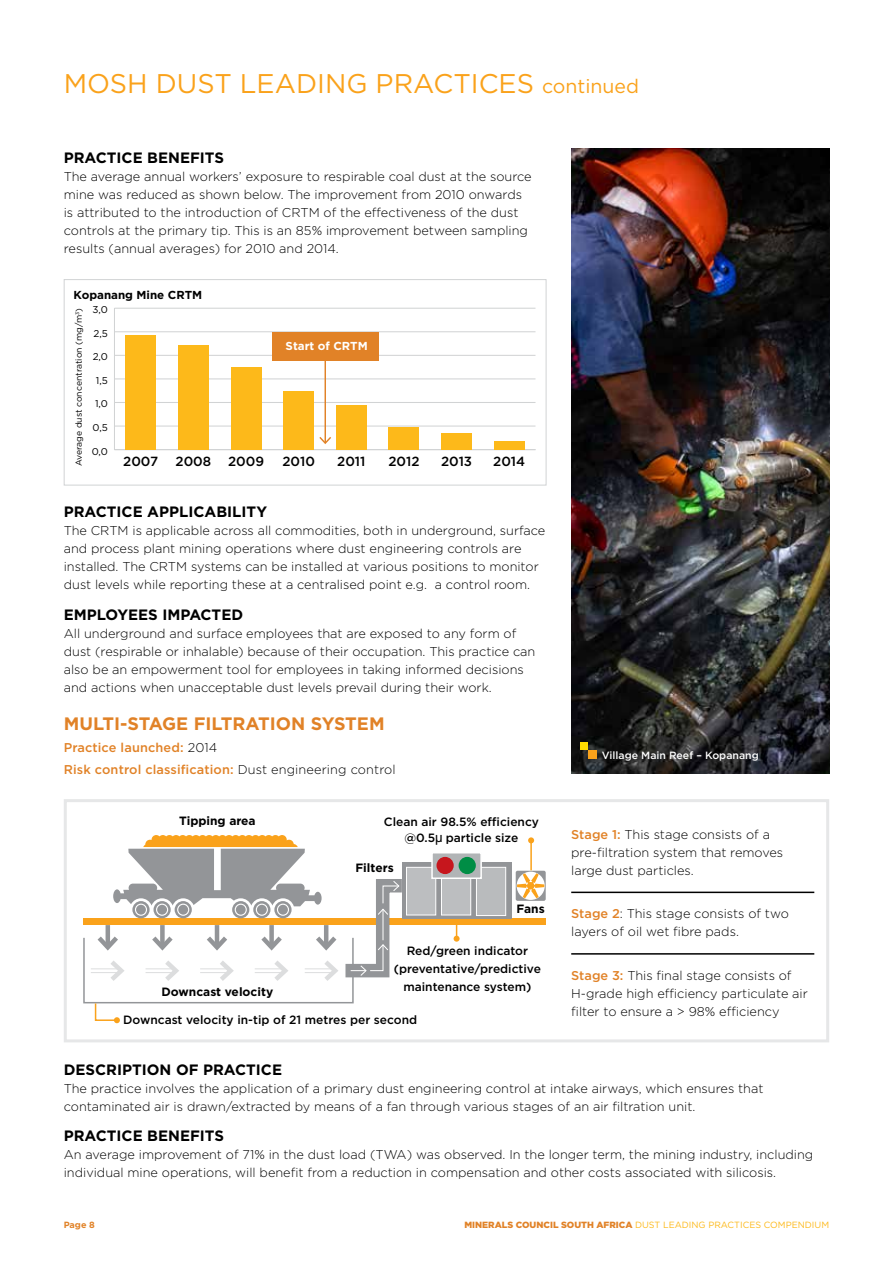
<style>
.page{position:relative;width:893px;height:1263px;background:#fff}
.page>*{position:absolute;margin:0;border:0;box-sizing:border-box;transform-origin:0 0}
.t1{font:27px "Gotham";color:#faa21b}
.t2{font:700 18px "Gotham";color:#e18227}
.t3{font:700 15px "Gotham";color:#000}
.t4{font:500 13.2px "Gotham";color:#000}
.t5{font:300 12.75px/18px "Gotham";color:#000}
.t6{font:500 12.75px/22.2px "Gotham";letter-spacing:.01em;color:#e18227}
.t7{font:500 12px/18px "Gotham";color:#000;text-align:center}
.t8{font:700 12px "Gotham";color:#000}
.t9{font:700 11.55px "Gotham";color:#000}
.t10{font:700 11.55px "Gotham";color:#fff}
.t11{font:500 10.5px "Gotham";color:#fff}
.t12{font:9.9px "Gotham";color:#000}
.t13{font:9px "Gotham";color:#fdb91a}
.t14{font:700 9px "Gotham";color:#e18227}
.t15{font:8.7px "Gotham";color:#000}
.s1{font-size:19.5px}
.s2{font-weight:300;color:#000}
.s3{font-weight:500;color:#e18227}
.s4{font-weight:900;color:#e18227}
</style>
<div class="page">
<div style="left:64px;top:799px;width:765px;height:243px;border:3px solid #e6e7e8"></div>
<hr style="left:114px;top:308px;width:1px;height:142px;background:#d1d3d4">
<hr style="left:114px;top:449px;width:421px;height:1px;background:#d1d3d4">
<hr style="left:114px;top:425px;width:421px;height:2px;background:#d1d3d4">
<hr style="left:114px;top:402px;width:421px;height:1px;background:#d1d3d4">
<hr style="left:114px;top:378px;width:421px;height:1px;background:#d1d3d4">
<hr style="left:114px;top:355px;width:421px;height:1px;background:#d1d3d4">
<hr style="left:114px;top:331px;width:421px;height:1px;background:#d1d3d4">
<hr style="left:114px;top:308px;width:421px;height:1px;background:#d1d3d4">
<div style="left:125px;top:336px;width:31px;height:114px;background:#fdb91a"></div>
<div style="left:178px;top:345px;width:31px;height:105px;background:#fdb91a"></div>
<div style="left:231px;top:367px;width:30px;height:83px;background:#fdb91a"></div>
<div style="left:283px;top:391px;width:31px;height:59px;background:#fdb91a"></div>
<div style="left:336px;top:405px;width:31px;height:45px;background:#fdb91a"></div>
<div style="left:389px;top:427px;width:30px;height:23px;background:#fdb91a"></div>
<div style="left:441px;top:433px;width:31px;height:17px;background:#fdb91a"></div>
<div style="left:494px;top:442px;width:31px;height:8px;background:#fdb91a"></div>
<hr style="left:325px;top:356px;width:1px;height:87px;background:#e18227">
<svg style="left:319px;top:437px;width:12px;height:7px"></svg>
<div style="left:272px;top:332px;width:107px;height:28px;background:#e18227"></div>
<div style="left:64px;top:279px;width:482px;height:206px;border:1px solid #d1d3d4"></div>
<hr style="left:571px;top:891px;width:243px;height:2px;background:#000">
<hr style="left:571px;top:953px;width:243px;height:2px;background:#000">
<div style="left:83px;top:937px;width:271px;height:66px;border:2px solid #939598"></div>
<div style="left:83px;top:919px;width:463px;height:6px;background:#faa21b"></div>
<svg style="left:415px;top:863px;width:96px;height:56px"></svg>
<div style="left:406px;top:867px;width:30px;height:48px;background:#bcbec0;border:1px solid #fff"></div>
<div style="left:441px;top:867px;width:30px;height:48px;background:#bcbec0;border:1px solid #fff"></div>
<div style="left:476px;top:867px;width:30px;height:49px;background:#b9bbbd;border:1px solid #fff"></div>
<svg style="left:516px;top:871px;width:30px;height:30px"></svg>
<hr style="left:91px;top:968px;width:30px;height:1px;background:#dcddde">
<hr style="left:91px;top:972px;width:30px;height:1px;background:#dcddde">
<svg style="left:93px;top:835px;width:322px;height:151px"></svg>
<svg style="left:454px;top:925px;width:6px;height:17px"></svg>
<svg style="left:94px;top:1002px;width:26px;height:21px"></svg>
<div style="left:431px;top:852px;width:51px;height:27px;background:#b1b4b6;border:2px solid #fff"></div>
<div style="left:436px;top:857px;width:18px;height:17px;background:#c6161d;border-radius:50%"></div>
<div style="left:459px;top:857px;width:17px;height:17px;background:#008d45;border-radius:50%"></div>
<hr style="left:530px;top:840px;width:2px;height:30px;background:#faa21b">
<svg style="left:528px;top:837px;width:6px;height:6px"></svg>
<img style="left:571px;top:149px;width:258px;height:625px">
<div style="left:580px;top:742px;width:8px;height:8px;background:#fd0"></div>
<div style="left:587px;top:750px;width:9px;height:9px;background:#faa21b"></div>
<h1 class="t1" style="left:64px;top:66px;width:577px">MOSH DUST LEADING PRACTICES <span class="s1">continued</span></h1>
<p class="t3" style="left:64px;top:148px;width:162px">PRACTICE BENEFITS</p>
<p class="t5" style="left:64px;top:167px;width:469px">The average annual workers’ exposure to respirable coal dust at the source mine was reduced as shown below. The improvement from 2010 onwards is attributed to the introduction of CRTM of the effectiveness of the dust controls at the primary tip. This is an 85% improvement between sampling results (annual averages) for 2010 and 2014.</p>
<p class="t9" style="left:74px;top:287px;width:130px">Kopanang Mine CRTM</p>
<p class="t15" style="left:73px;top:466px;width:160px;rotate:-90deg">Average dust concentration (mg/m<sup>3</sup>)</p>
<p class="t12" style="left:93px;top:303px;width:17px">3,0</p>
<p class="t12" style="left:93px;top:327px;width:16px">2,5</p>
<p class="t12" style="left:93px;top:350px;width:17px">2,0</p>
<p class="t12" style="left:96px;top:374px;width:14px">1,5</p>
<p class="t12" style="left:95px;top:398px;width:14px">1,0</p>
<p class="t12" style="left:93px;top:421px;width:17px">0,5</p>
<p class="t12" style="left:92px;top:445px;width:18px">0,0</p>
<p class="t10" style="left:286px;top:338px;width:84px">Start of CRTM</p>
<p class="t4" style="left:123px;top:453px;width:37px">2007</p>
<p class="t4" style="left:176px;top:453px;width:37px">2008</p>
<p class="t4" style="left:228px;top:453px;width:38px">2009</p>
<p class="t4" style="left:282px;top:453px;width:34px">2010</p>
<p class="t4" style="left:337px;top:453px;width:30px">2011</p>
<p class="t4" style="left:388px;top:453px;width:33px">2012</p>
<p class="t4" style="left:441px;top:453px;width:33px">2013</p>
<p class="t4" style="left:493px;top:453px;width:34px">2014</p>
<p class="t3" style="left:64px;top:502px;width:205px">PRACTICE APPLICABILITY</p>
<p class="t5" style="left:64px;top:521px;width:483px">The CRTM is applicable across all commodities, both in underground, surface and process plant mining operations where dust engineering controls are installed. The CRTM systems can be installed at various positions to monitor dust levels while reporting these at a centralised point e.g. a control room.</p>
<p class="t3" style="left:64px;top:605px;width:181px">EMPLOYEES IMPACTED</p>
<p class="t5" style="left:64px;top:624px;width:473px">All underground and surface employees that are exposed to any form of dust (respirable or inhalable) because of their occupation. This practice can also be an empowerment tool for employees in taking informed decisions and actions when unacceptable dust levels prevail during their work.</p>
<h2 class="t2" style="left:64px;top:712px;width:322px">MULTI-STAGE FILTRATION SYSTEM</h2>
<p class="t6" style="left:64px;top:736px;width:333px">Practice launched: <span class="s2">2014<br></span>Risk control classification: <span class="s2">Dust engineering control</span></p>
<p class="t8" style="left:179px;top:813px;width:78px">Tipping area</p>
<p class="t8" style="left:162px;top:984px;width:113px">Downcast velocity</p>
<p class="t7" style="left:384px;top:813px;width:157px;line-height:16.5px">Clean air 98.5% efficiency @0.5 particle size</p>
<p class="t8" style="left:355px;top:860px;width:40px">Filters</p>
<p class="t8" style="left:517px;top:901px;width:30px">Fans</p>
<p class="t7" style="left:394px;top:941px;width:149px">Red/green indicator (preventative/predictive maintenance system)</p>
<p class="t7" style="left:123px;top:1011px;width:296px">Downcast velocity in-tip of 21 metres per second</p>
<p class="t11" style="left:602px;top:748px;width:158px">Village Main Reef – Kopanang</p>
<p class="t5" style="left:571px;top:825px;width:213px"><span class="s3">Stage 1:</span> This stage consists of a pre-filtration system that removes large dust particles.</p>
<p class="t5" style="left:571px;top:904px;width:219px"><span class="s3">Stage 2</span>: This stage consists of two layers of oil wet fibre pads.</p>
<p class="t5" style="left:571px;top:966px;width:238px"><span class="s3">Stage 3:</span> This final stage consists of<br>H-grade high efficiency particulate air filter to ensure a &gt; 98% efficiency</p>
<p class="t3" style="left:64px;top:1059px;width:220px">DESCRIPTION OF PRACTICE</p>
<p class="t5" style="left:64px;top:1079px;width:701px">The practice involves the application of a primary dust engineering control at intake airways, which ensures that contaminated air is drawn/extracted by means of a fan through various stages of an air filtration unit.</p>
<p class="t3" style="left:64px;top:1126px;width:162px">PRACTICE BENEFITS</p>
<p class="t5" style="left:64px;top:1145px;width:751px">An average improvement of 71% in the dust load (TWA) was observed. In the longer term, the mining industry, including individual mine operations, will benefit from a reduction in compensation and other costs associated with silicosis.</p>
<p class="t14" style="left:64px;top:1218px;width:33px">Page 8</p>
<p class="t13" style="left:464px;top:1219px;width:366px"><span class="s4">MINERALS COUNCIL SOUTH AFRICA</span> DUST LEADING PRACTICES COMPENDIUM</p>
</div>
